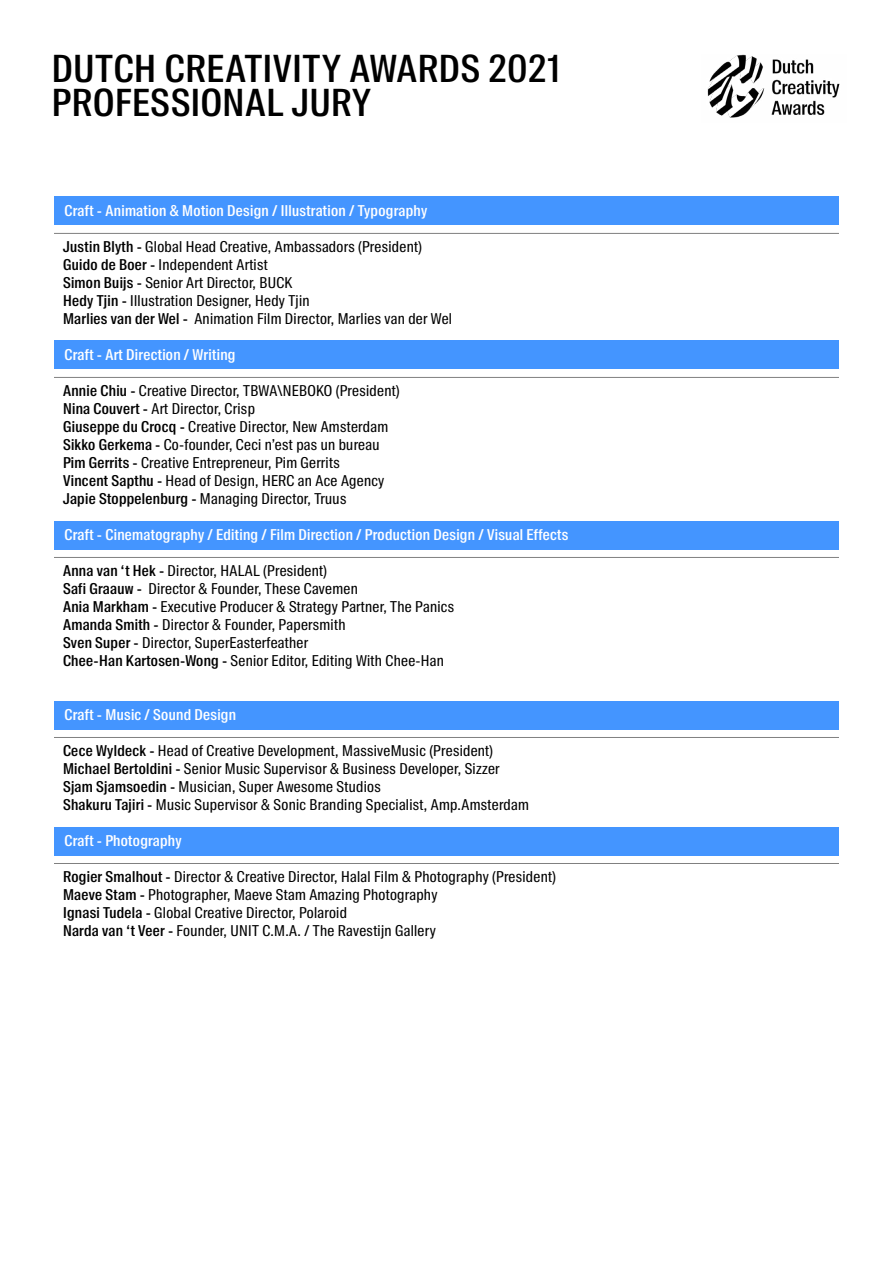
<style>
.page{position:relative;width:893px;height:1263px;background:#fff}
.page>*{position:absolute;margin:0;border:0;box-sizing:border-box;transform-origin:0 0}
.t1{font:500 37.5px/34.5px "Suisse Intl Condensed";letter-spacing:.02em;color:#000}
.t2{font:15px/18px "Suisse Intl Condensed";letter-spacing:.02em;color:#000}
.t3{font:500 15px "Suisse Intl Condensed";letter-spacing:.02em;color:#fff}
.s1{font-weight:500}
</style>
<div class="page">
<div style="left:54px;top:197px;width:785px;height:28px;background:#4495ff"></div>
<hr style="left:54px;top:233px;width:785px;height:1px;background:#808080">
<div style="left:54px;top:341px;width:785px;height:28px;background:#4495ff"></div>
<hr style="left:54px;top:377px;width:785px;height:1px;background:#808080">
<div style="left:54px;top:521px;width:785px;height:28px;background:#4495ff"></div>
<hr style="left:54px;top:557px;width:785px;height:1px;background:#808080">
<div style="left:54px;top:701px;width:785px;height:28px;background:#4495ff"></div>
<hr style="left:54px;top:737px;width:785px;height:1px;background:#808080">
<div style="left:54px;top:827px;width:785px;height:28px;background:#4495ff"></div>
<hr style="left:54px;top:863px;width:785px;height:1px;background:#808080">
<img style="left:707px;top:54px;width:133px;height:64px">
<h1 class="t1" style="left:52px;top:52px;width:509px">DUTCH CREATIVITY AWARDS 2021<br>PROFESSIONAL JURY</h1>
<p class="t3" style="left:64px;top:202px;width:364px">Craft - Animation &amp; Motion Design / Illustration / Typography</p>
<p class="t2" style="left:63px;top:238px;width:391px"><span class="s1">Justin Blyth -</span> Global Head Creative, Ambassadors (President)<br><span class="s1">Guido de Boer -</span> Independent Artist<br><span class="s1">Simon Buijs -</span> Senior Art Director, BUCK<br><span class="s1">Hedy Tjin -</span> Illustration Designer, Hedy Tjin<br><span class="s1">Marlies van der Wel -</span> Animation Film Director, Marlies van der Wel</p>
<p class="t3" style="left:65px;top:346px;width:172px">Craft - Art Direction / Writing</p>
<p class="t2" style="left:63px;top:382px;width:338px"><span class="s1">Annie Chiu -</span> Creative Director, TBWA\NEBOKO (President)<br><span class="s1">Nina Couvert -</span> Art Director, Crisp<br><span class="s1">Giuseppe du Crocq -</span> Creative Director, New Amsterdam <span class="s1">Sikko Gerkema -</span> Co-founder, Ceci n’est pas un bureau <span class="s1">Pim Gerrits -</span> Creative Entrepreneur, Pim Gerrits<br><span class="s1">Vincent Sapthu -</span> Head of Design, HERC an Ace Agency <span class="s1">Japie Stoppelenburg -</span> Managing Director, Truus</p>
<p class="t3" style="left:65px;top:526px;width:505px">Craft - Cinematography / Editing / Film Direction / Production Design / Visual Effects</p>
<p class="t2" style="left:63px;top:562px;width:393px"><span class="s1">Anna van ‘t Hek -</span> Director, HALAL (President)<br><span class="s1">Safi Graauw -</span> Director &amp; Founder, These Cavemen<br><span class="s1">Ania Markham -</span> Executive Producer &amp; Strategy Partner, The Panics <span class="s1">Amanda Smith -</span> Director &amp; Founder, Papersmith<br><span class="s1">Sven Super -</span> Director, SuperEasterfeather<br><span class="s1">Chee-Han Kartosen-Wong -</span> Senior Editor, Editing With Chee-Han</p>
<p class="t3" style="left:64px;top:706px;width:173px">Craft - Music / Sound Design</p>
<p class="t2" style="left:63px;top:742px;width:467px"><span class="s1">Cece Wyldeck -</span> Head of Creative Development, MassiveMusic (President)<br><span class="s1">Michael Bertoldini -</span> Senior Music Supervisor &amp; Business Developer, Sizzer <span class="s1">Sjam Sjamsoedin -</span> Musician, Super Awesome Studios<br><span class="s1">Shakuru Tajiri -</span> Music Supervisor &amp; Sonic Branding Specialist, Amp.Amsterdam</p>
<p class="t3" style="left:64px;top:832px;width:119px">Craft - Photography</p>
<p class="t2" style="left:63px;top:868px;width:494px"><span class="s1">Rogier Smalhout -</span> Director &amp; Creative Director, Halal Film &amp; Photography (President)<br><span class="s1">Maeve Stam -</span> Photographer, Maeve Stam Amazing Photography<br><span class="s1">Ignasi Tudela -</span> Global Creative Director, Polaroid<br><span class="s1">Narda van ‘t Veer -</span> Founder, UNIT C.M.A. / The Ravestijn Gallery</p>
</div>
